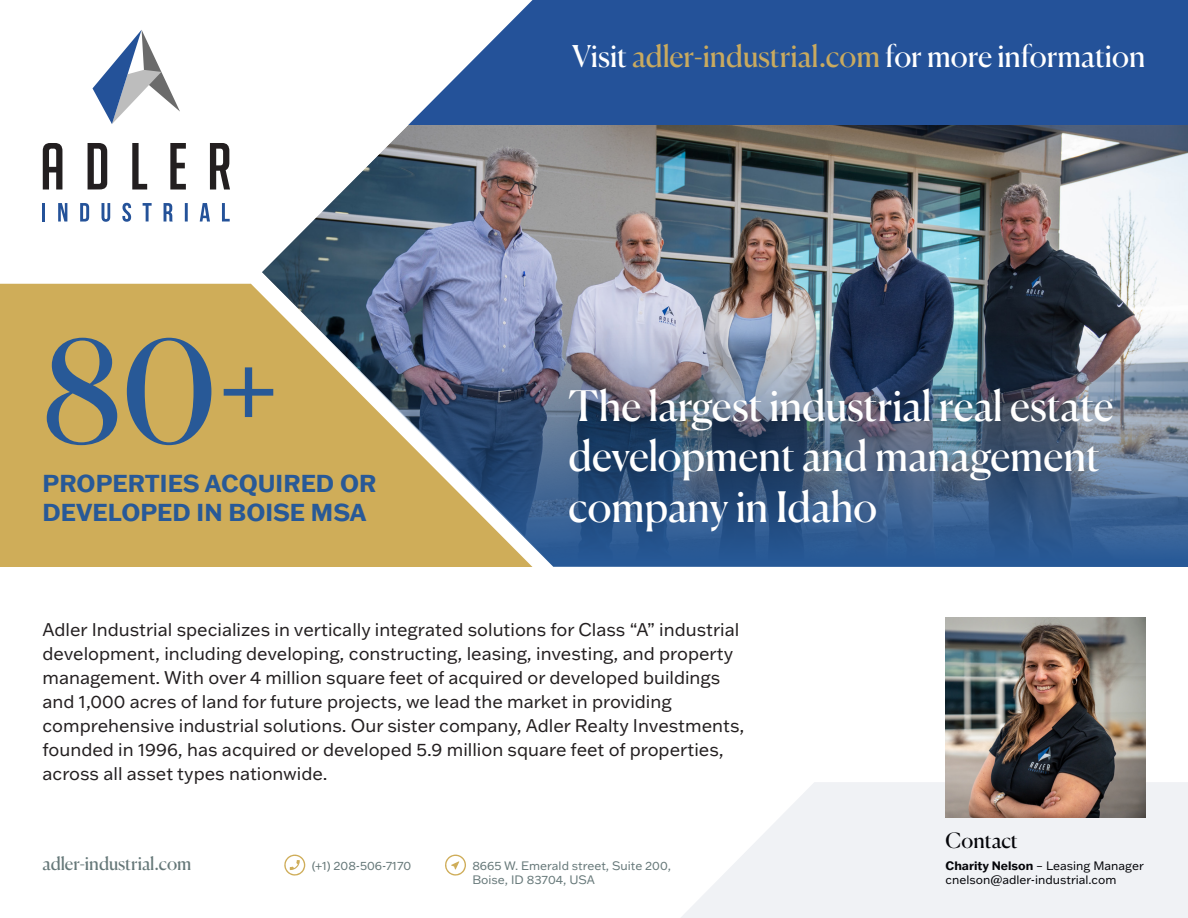
<style>
.page{position:relative;width:1188px;height:918px;background:#fff}
.page>*{position:absolute;margin:0;border:0;box-sizing:border-box;transform-origin:0 0}
.t1{font:141px "Canela";color:#285997}
.t2{font:96px "Franklin Gothic ATF";color:#285997}
.t3{font:42px/50.4px "Canela";letter-spacing:-.005em;color:#fff}
.t4{font:30px "Canela";color:#fff}
.t5{font:700 24px/28.8px "Franklin Gothic ATF";color:#285997}
.t6{font:21px "Canela";color:#040509}
.t7{font:18px/24px "Franklin Gothic ATF";color:#231f20}
.t8{font:18px "Canela";letter-spacing:-.005em;color:#667879}
.t9{font:12px "Franklin Gothic ATF";color:#667879}
.t10{font:12px "Franklin Gothic ATF";color:#040509}
.s1{color:#c9aa5f}
.s2{font-weight:700}
</style>
<div class="page">
<svg style="left:284px;top:855px;width:21px;height:21px"></svg>
<svg style="left:445px;top:855px;width:21px;height:21px"></svg>
<svg style="left:681px;top:782px;width:507px;height:136px;fill:#f0f2f5"></svg>
<img style="left:946px;top:617px;width:199px;height:200px">
<div style="left:0;top:284px;width:262px;height:283px;background:#cfad59"></div>
<img style="left:262px;top:126px;width:926px;height:441px">
<div style="left:0;top:0;width:1188px;height:124px;background:#245299"></div>
<svg style="left:0;top:0;width:532px;height:284px"></svg>
<svg style="left:43px;top:143px;width:19px;height:47px"></svg>
<svg style="left:88px;top:143px;width:19px;height:47px"></svg>
<svg style="left:132px;top:143px;width:15px;height:47px"></svg>
<svg style="left:170px;top:143px;width:16px;height:47px"></svg>
<svg style="left:210px;top:143px;width:20px;height:47px"></svg>
<svg style="left:43px;top:203px;width:2px;height:19px"></svg>
<svg style="left:58px;top:203px;width:9px;height:19px"></svg>
<svg style="left:80px;top:203px;width:9px;height:19px"></svg>
<svg style="left:102px;top:203px;width:8px;height:19px"></svg>
<svg style="left:122px;top:203px;width:9px;height:19px"></svg>
<svg style="left:143px;top:203px;width:9px;height:18px"></svg>
<svg style="left:164px;top:203px;width:9px;height:19px"></svg>
<hr style="left:185px;top:203px;width:3px;height:19px;background:#245299">
<svg style="left:200px;top:203px;width:10px;height:19px"></svg>
<svg style="left:222px;top:203px;width:8px;height:18px"></svg>
<svg style="left:93px;top:30px;width:87px;height:94px"></svg>
<p class="t1" style="left:43px;top:282px;width:176px">80</p>
<p class="t2" style="left:223px;top:322px;width:53px">+</p>
<p class="t5" style="left:43px;top:468px;width:335px">PROPERTIES ACQUIRED OR<br>DEVELOPED IN BOISE MSA</p>
<p class="t4" style="left:572px;top:33px;width:575px">Visit <span class="s1">adler-industrial.com</span> for more information</p>
<p class="t3" style="left:568px;top:377px;width:547px">The largest industrial real estate development and management company in Idaho</p>
<p class="t7" style="left:43px;top:617px;width:704px">Adler Industrial specializes in vertically integrated solutions for Class “A” industrial development, including developing, constructing, leasing, investing, and property management. With over 4 million square feet of acquired or developed buildings and 1,000 acres of land for future projects, we lead the market in providing comprehensive industrial solutions. Our sister company, Adler Realty Investments, founded in 1996, has acquired or developed 5.9 million square feet of properties, across all asset types nationwide.</p>
<p class="t8" style="left:43px;top:849px;width:150px">adler-industrial.com</p>
<p class="t9" style="left:312px;top:857px;width:101px">(+1) 208-506-7170</p>
<p class="t9" style="left:472px;top:857px;width:200px">8665 W. Emerald street, Suite 200,</p>
<p class="t9" style="left:472px;top:872px;width:124px">Boise, ID 83704, USA</p>
<p class="t6" style="left:946px;top:824px;width:74px">Contact</p>
<p class="t10" style="left:946px;top:857px;width:200px"><span class="s2">Charity Nelson</span> – Leasing Manager</p>
<p class="t10" style="left:946px;top:872px;width:172px">cnelson@adler-industrial.com</p>
</div>
